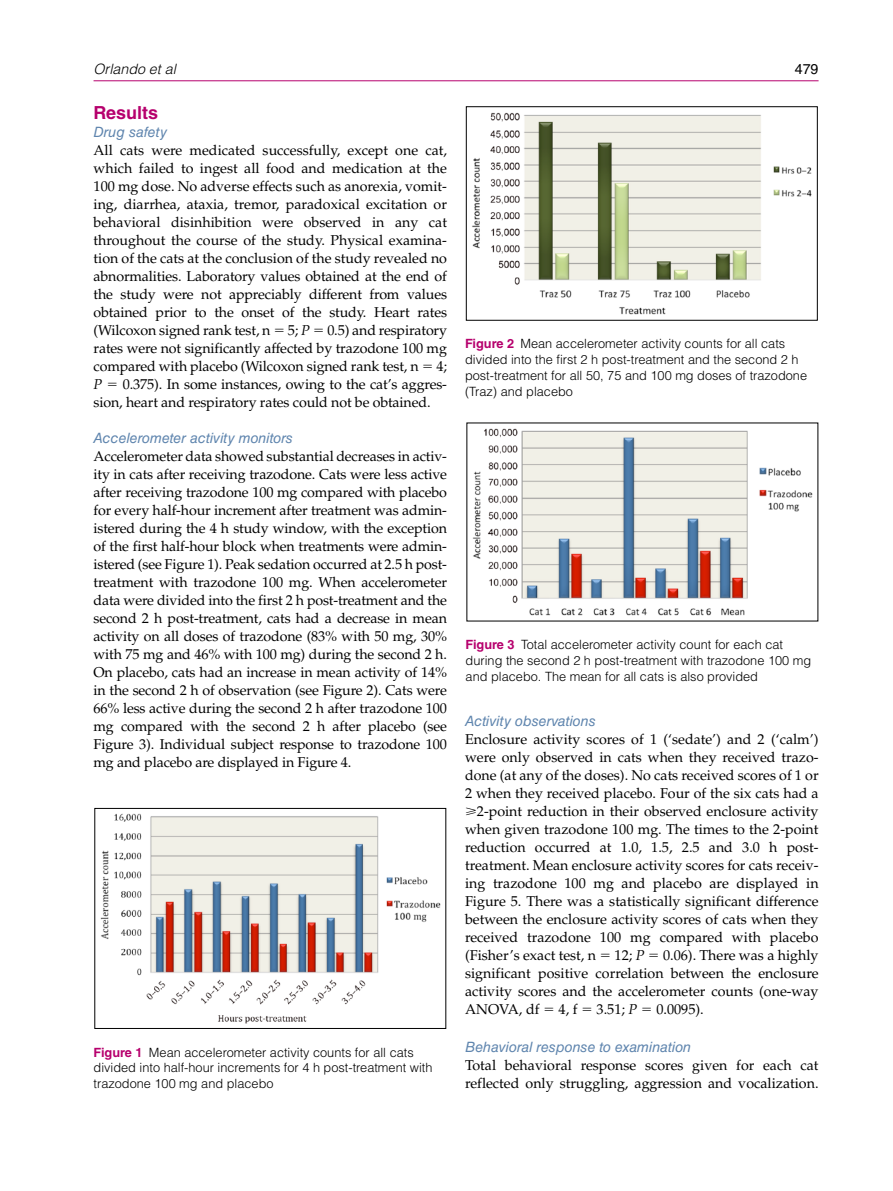
<style>
.page{position:relative;width:893px;height:1191px;background:#fff}
.page>*{position:absolute;margin:0;border:0;box-sizing:border-box;transform-origin:0 0}
.t1{font:700 18px "Helvetica LT Std";color:#b6006d}
.t2{font:14.25px/18px "Palatino LT Std";letter-spacing:-.01em;color:#000;text-align:justify}
.t3{font:italic 14.25px "Helvetica LT Std";color:#5f85ae}
.t4{font:italic 300 14.25px "Helvetica LT Std";color:#000}
.t5{font:14.25px "Helvetica LT Std";color:#000}
.t6{font:italic 14.25px "Palatino LT Std";color:#000}
.t7{font:300 12.75px/15.8px "Helvetica LT Std";color:#000}
.s1{font-style:italic}
.s2{font-weight:700;color:#b6006d}
</style>
<div class="page">
<hr style="left:94px;top:80px;width:725px;height:1px;background:#b6006d">
<img style="left:100px;top:813px;width:341px;height:211px">
<div style="left:94px;top:808px;width:352px;height:220px;border:1px solid #000"></div>
<img style="left:472px;top:112px;width:340px;height:203px">
<div style="left:466px;top:106px;width:352px;height:215px;border:1px solid #000"></div>
<img style="left:472px;top:428px;width:341px;height:188px">
<p class="t4" style="left:94px;top:60px;width:84px">Orlando et al</p>
<p class="t5" style="left:795px;top:61px;width:25px">479</p>
<p class="t1" style="left:94px;top:102px;width:66px">Results</p>
<p class="t3" style="left:94px;top:124px;width:75px">Drug safety</p>
<p class="t2" style="left:94px;top:142px;width:355px">All cats were medicated successfully, except one cat, which failed to ingest all food and medication at the 100 mg dose. No adverse effects such as anorexia, vomit&shy;ing, diarrhea, ataxia, tremor, paradoxical excitation or behavioral disinhibition were observed in any cat throughout the course of the study. Physical examina&shy;tion of the cats at the conclusion of the study revealed no abnormalities. Laboratory values obtained at the end of the study were not appreciably different from values obtained prior to the onset of the study. Heart rates (Wilcoxon signed rank test, n 5; <span class="s1">P</span> 0.5) and respiratory rates were not significantly affected by trazodone 100 mg compared with placebo (Wilcoxon signed rank test, n 4;</p>
<p class="t6" style="left:94px;top:376px;width:10px">P</p>
<p class="t7" style="left:465px;top:336px;width:344px"><span class="s2">Figure 2</span> Mean accelerometer activity counts for all cats divided into the first 2 h post-treatment and the second 2 h post-treatment for all 50, 75 and 100 mg doses of trazodone (Traz) and placebo</p>
<p class="t2" style="left:94px;top:376px;width:355px;text-indent:29px">0.375). In some instances, owing to the cat’s aggres&shy;sion, heart and respiratory rates could not be obtained.</p>
<p class="t3" style="left:94px;top:430px;width:201px">Accelerometer activity monitors</p>
<p class="t2" style="left:94px;top:448px;width:355px">Accelerometer data showed substantial decreases in activ&shy;ity in cats after receiving trazodone. Cats were less active after receiving trazodone 100 mg compared with placebo for every half-hour increment after treatment was admin&shy;istered during the 4 h study window, with the exception of the first half-hour block when treatments were admin&shy;istered (see Figure 1). Peak sedation occurred at 2.5 h post&shy;treatment with trazodone 100 mg. When accelerometer data were divided into the first 2 h post-treatment and the second 2 h post-treatment, cats had a decrease in mean activity on all doses of trazodone (83% with 50 mg, 30% with 75 mg and 46% with 100 mg) during the second 2 h.<br>On placebo, cats had an increase in mean activity of 14% in the second 2 h of observation (see Figure 2). Cats were 66% less active during the second 2 h after trazodone 100 mg compared with the second 2 h after placebo (see Figure 3). Individual subject response to trazodone 100 mg and placebo are displayed in Figure 4.</p>
<p class="t7" style="left:466px;top:636px;width:347px"><span class="s2">Figure 3</span> Total accelerometer activity count for each cat during the second 2 h post-treatment with trazodone 100 mg and placebo. The mean for all cats is also provided</p>
<p class="t3" style="left:465px;top:712px;width:132px">Activity observations</p>
<p class="t2" style="left:465px;top:730px;width:355px">Enclosure activity scores of 1 (‘sedate’) and 2 (‘calm’) were only observed in cats when they received trazo&shy;done (at any of the doses). No cats received scores of 1 or 2 when they received placebo. Four of the six cats had a ⩾2-point reduction in their observed enclosure activity when given trazodone 100 mg. The times to the 2-point reduction occurred at 1.0, 1.5, 2.5 and 3.0 h post&shy;treatment. Mean enclosure activity scores for cats receiv&shy;ing trazodone 100 mg and placebo are displayed in Figure 5. There was a statistically significant difference between the enclosure activity scores of cats when they received trazodone 100 mg compared with placebo (Fisher’s exact test, n</p>
<p class="t2" style="left:465px;top:946px;width:355px;text-indent:198px">0.06). There was a highly significant positive correlation between the enclosure activity scores and the accelerometer counts (one-way ANOVA, df</p>
<p class="t2" style="left:615px;top:946px;width:31px">12; <span class="s1">P</span></p>
<p class="t2" style="left:559px;top:1000px;width:20px">4, f</p>
<p class="t2" style="left:597px;top:1000px;width:42px">3.51; <span class="s1">P</span></p>
<p class="t2" style="left:656px;top:1000px;width:49px">0.0095).</p>
<p class="t3" style="left:465px;top:1038px;width:228px">Behavioral response to examination</p>
<p class="t2" style="left:465px;top:1056px;width:355px">Total behavioral response scores given for each cat reflected only struggling, aggression and vocalization.</p>
<p class="t7" style="left:94px;top:1044px;width:340px"><span class="s2">Figure 1</span> Mean accelerometer activity counts for all cats divided into half-hour increments for 4 h post-treatment with trazodone 100 mg and placebo</p>
</div>
